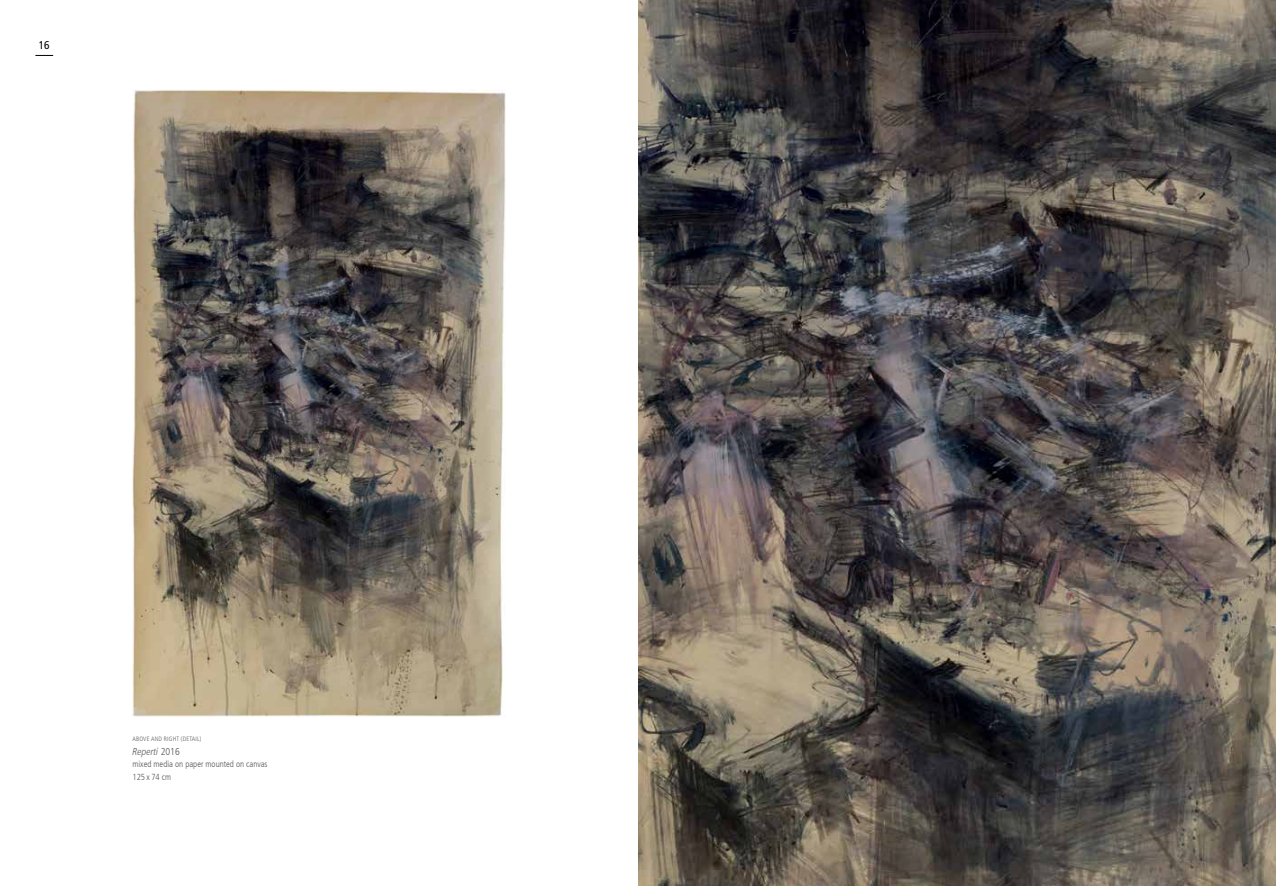
<style>
.page{position:relative;width:1276px;height:886px;background:#fff}
.page>*{position:absolute;margin:0;border:0;box-sizing:border-box;transform-origin:0 0}
.t1{font:condensed 11.25px "Frutiger LT Com";color:#000}
.t2{font:italic 300 condensed 10px "Frutiger LT Com";color:#58595b}
.t3{font:300 condensed 8.75px/12.5px "Frutiger LT Com";color:#58595b}
.t4{font:300 condensed 6.25px "Frutiger LT Com";letter-spacing:.03em;color:#58595b}
.s1{font-style:normal}
</style>
<div class="page">
<svg style="left:35px;top:55px;width:18px;height:1px"></svg>
<img style="left:132px;top:89px;width:373px;height:627px">
<img style="left:638px;top:0;width:638px;height:886px">
<p class="t1" style="left:39px;top:38px;width:12px">16</p>
<p class="t4" style="left:132px;top:735px;width:70px">ABOVE AND RIGHT (DETAIL)</p>
<p class="t2" style="left:132px;top:745px;width:49px">Reperti <span class="s1">2016</span></p>
<p class="t3" style="left:132px;top:758px;width:137px">mixed media on paper mounted on canvas<br>125 x 74 cm</p>
</div>
